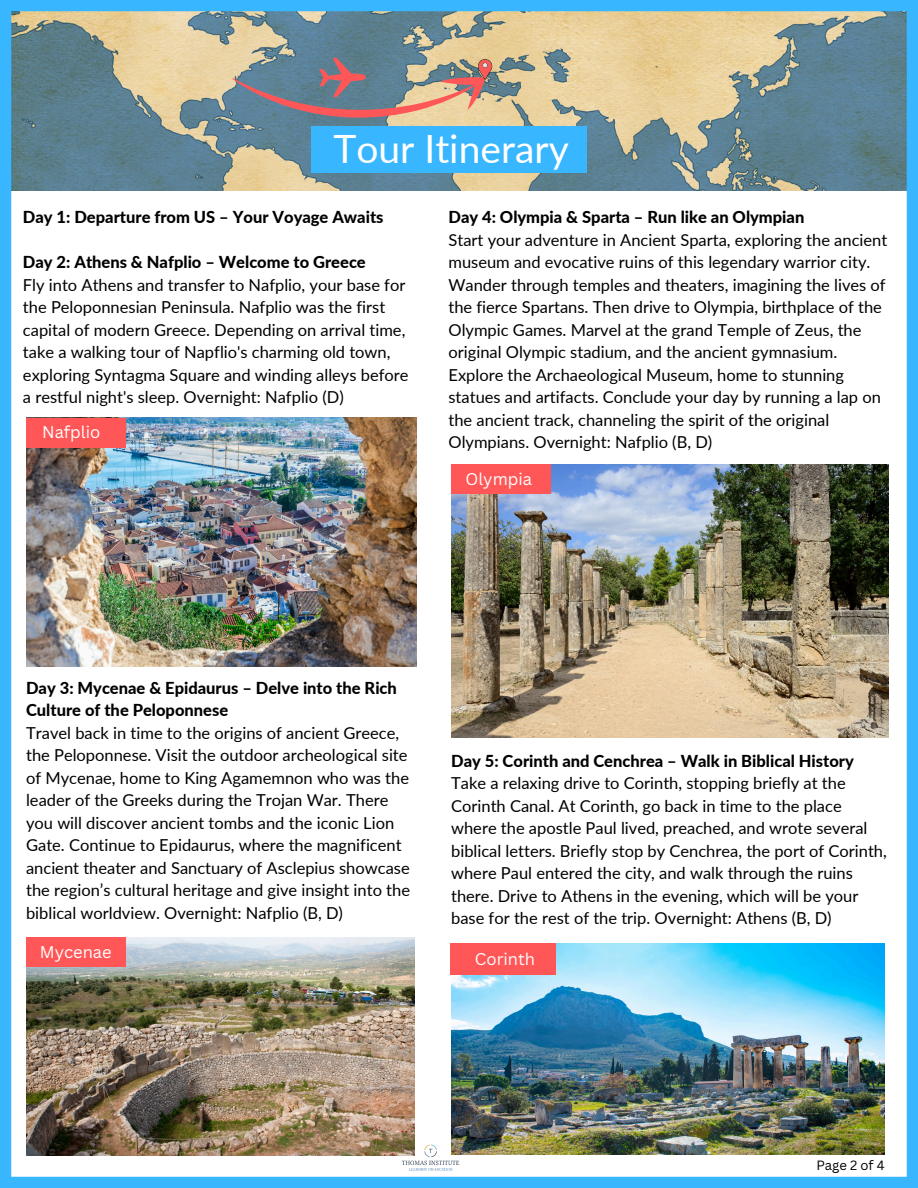
<style>
.page{position:relative;width:918px;height:1188px;background:#fff}
.page>*{position:absolute;margin:0;border:0;box-sizing:border-box;transform-origin:0 0}
.t1{font:39px "Lato";color:#fff}
.t2{font:16.5px/22.5px "Lato";color:#000}
.t3{font:800 16.5px "Lato";color:#000}
.t4{font:16.5px "Canva Sans";color:#fff}
.t5{font:13.05px "Canva Sans";color:#000}
.s1{font-weight:800}
</style>
<div class="page">
<img style="left:11px;top:11px;width:896px;height:179px">
<div style="left:311px;top:126px;width:275px;height:46px;background:#38b6ff"></div>
<div style="left:0;top:0;width:11px;height:1182px;background:#38b6ff"></div>
<div style="left:907px;top:6px;width:11px;height:1182px;background:#38b6ff"></div>
<div style="left:0;top:1177px;width:907px;height:11px;background:#38b6ff"></div>
<div style="left:0;top:0;width:918px;height:11px;background:#38b6ff"></div>
<svg style="left:229px;top:48px;width:263px;height:89px;background:#8b9399"></svg>
<img style="left:26px;top:418px;width:390px;height:248px">
<img style="left:451px;top:464px;width:438px;height:274px">
<div style="left:451px;top:464px;width:99px;height:30px;background:#ff5757"></div>
<div style="left:26px;top:418px;width:99px;height:29px;background:#ff5757"></div>
<img style="left:26px;top:937px;width:388px;height:218px">
<div style="left:26px;top:937px;width:99px;height:30px;background:#ff5757"></div>
<img style="left:451px;top:943px;width:433px;height:212px">
<div style="left:451px;top:943px;width:105px;height:32px;background:#ff5757"></div>
<img style="left:402px;top:1141px;width:57px;height:30px">
<h3 class="t1" style="left:333px;top:124px;width:237px">Tour Itinerary</h3>
<h1 class="t3" style="left:23px;top:207px;width:362px">Day 1: Departure from US – Your Voyage Awaits</h1>
<h2 class="t2" style="left:23px;top:250px;width:387px"><span class="s1">Day 2: Athens &amp; Nafplio – Welcome to Greece<br></span>Fly into Athens and transfer to Nafplio, your base for the Peloponnesian Peninsula. Nafplio was the first capital of modern Greece. Depending on arrival time, take a walking tour of Napflio's charming old town, exploring Syntagma Square and winding alleys before a restful night's sleep. Overnight: Nafplio (D)</h2>
<p class="t4" style="left:42px;top:421px;width:60px">Nafplio</p>
<p class="t2" style="left:449px;top:205px;width:440px"><span class="s1">Day 4: Olympia &amp; Sparta – Run like an Olympian<br></span>Start your adventure in Ancient Sparta, exploring the ancient museum and evocative ruins of this legendary warrior city.<br>Wander through temples and theaters, imagining the lives of the fierce Spartans. Then drive to Olympia, birthplace of the Olympic Games. Marvel at the grand Temple of Zeus, the original Olympic stadium, and the ancient gymnasium.<br>Explore the Archaeological Museum, home to stunning statues and artifacts. Conclude your day by running a lap on the ancient track, channeling the spirit of the original Olympians. Overnight: Nafplio (B, D)</p>
<h3 class="t4" style="left:466px;top:467px;width:68px">Olympia</h3>
<h3 class="t2" style="left:26px;top:676px;width:385px"><span class="s1">Day 3: Mycenae &amp; Epidaurus – Delve into the Rich Culture of the Peloponnese<br></span>Travel back in time to the origins of ancient Greece, the Peloponnese. Visit the outdoor archeological site of Mycenae, home to King Agamemnon who was the leader of the Greeks during the Trojan War. There you will discover ancient tombs and the iconic Lion Gate. Continue to Epidaurus, where the magnificent ancient theater and Sanctuary of Asclepius showcase the region’s cultural heritage and give insight into the biblical worldview. Overnight: Nafplio (B, D)</h3>
<h3 class="t4" style="left:40px;top:940px;width:73px">Mycenae</h3>
<h3 class="t2" style="left:451px;top:749px;width:437px"><span class="s1">Day 5: Corinth and Cenchrea – Walk in Biblical History </span>Take a relaxing drive to Corinth, stopping briefly at the Corinth Canal. At Corinth, go back in time to the place where the apostle Paul lived, preached, and wrote several biblical letters. Briefly stop by Cenchrea, the port of Corinth, where Paul entered the city, and walk through the ruins there. Drive to Athens in the evening, which will be your base for the rest of the trip. Overnight: Athens (B, D)</h3>
<p class="t4" style="left:475px;top:947px;width:62px">Corinth</p>
<h3 class="t5" style="left:816px;top:1156px;width:70px">Page 2 of 4</h3>
</div>
